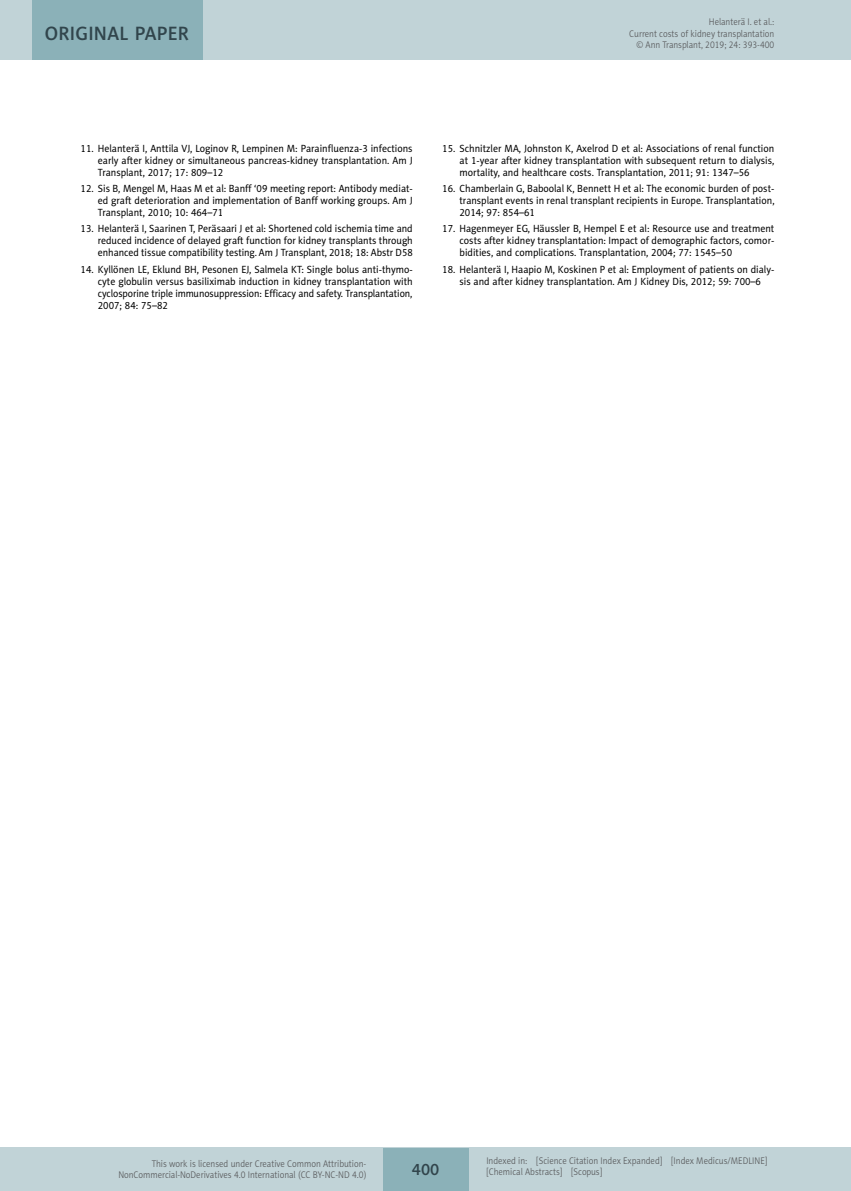
<style>
.page{position:relative;width:851px;height:1191px;background:#fff}
.page>*{position:absolute;margin:0;border:0;box-sizing:border-box;transform-origin:0 0}
.t1{font:19.5px "Naomi Sans EFN Medium";letter-spacing:.015em;color:#31454c}
.t2{font:16.5px "Naomi Sans EFN Medium";color:#31454c}
.t3{font:10.5px/12px "Naomi Sans EFN";color:#000;text-align:justify;scale:.95 1}
.t4{font:9.75px/11.2px "Naomi Sans EFN Light";color:#58595b;text-align:right;scale:.9 1}
</style>
<div class="page">
<div style="left:0;top:1148px;width:850px;height:43px;background:#c1d3d7"></div>
<div style="left:383px;top:1147px;width:85px;height:43px;background:#8bb1b8"></div>
<div style="left:0;top:0;width:850px;height:60px;background:#c1d3d7"></div>
<div style="left:32px;top:0;width:170px;height:60px;background:#8bb1b8"></div>
<h1 class="t1" style="left:45px;top:22px;width:146px">ORIGINAL PAPER</h1>
<p class="t4" style="left:629px;top:16px;width:163px">Helanterä I. et al.:<br>Current costs of kidney transplantation © Ann Transplant, 2019; 24: 393-400</p>
<p class="t3" style="left:98px;top:142px;width:333px;text-indent:-17px">11. Helanterä I, Anttila VJ, Loginov R, Lempinen M: Parainfluenza-3 infections early after kidney or simultaneous pancreas-kidney transplantation. Am J Transplant, 2017; 17: 809–12</p>
<p class="t3" style="left:98px;top:183px;width:333px;text-indent:-17px">12. Sis B, Mengel M, Haas M et al: Banff ‘09 meeting report: Antibody mediat&shy;ed graft deterioration and implementation of Banff working groups. Am J Transplant, 2010; 10: 464–71</p>
<p class="t3" style="left:98px;top:223px;width:333px;text-indent:-17px">13. Helanterä I, Saarinen T, Peräsaari J et al: Shortened cold ischemia time and reduced incidence of delayed graft function for kidney transplants through enhanced tissue compatibility testing. Am J Transplant, 2018; 18: Abstr D58</p>
<p class="t3" style="left:98px;top:263px;width:333px;text-indent:-17px">14. Kyllönen LE, Eklund BH, Pesonen EJ, Salmela KT: Single bolus anti-thymo&shy;cyte globulin versus basiliximab induction in kidney transplantation with cyclosporine triple immunosuppression: Efficacy and safety. Transplantation, 2007; 84: 75–82</p>
<p class="t3" style="left:459px;top:142px;width:333px;text-indent:-17px">15. Schnitzler MA, Johnston K, Axelrod D et al: Associations of renal function at 1-year after kidney transplantation with subsequent return to dialysis, mortality, and healthcare costs. Transplantation, 2011; 91: 1347–56</p>
<p class="t3" style="left:459px;top:183px;width:333px;text-indent:-17px">16. Chamberlain G, Baboolal K, Bennett H et al: The economic burden of post&shy;transplant events in renal transplant recipients in Europe. Transplantation, 2014; 97: 854–61</p>
<p class="t3" style="left:459px;top:223px;width:333px;text-indent:-17px">17. Hagenmeyer EG, Häussler B, Hempel E et al: Resource use and treatment costs after kidney transplantation: Impact of demographic factors, comor&shy;bidities, and complications. Transplantation, 2004; 77: 1545–50</p>
<p class="t3" style="left:442px;top:263px;width:351px;text-align:center">18. Helanterä I, Haapio M, Koskinen P et al: Employment of patients on dialy&shy;sis and after kidney transplantation. Am J Kidney Dis, 2012; 59: 700–6</p>
<p class="t4" style="left:118px;top:1158px;width:277px">This work is licensed under Creative Common Attribution-<br>NonCommercial-NoDerivatives 4.0 International (CC BY-NC-ND 4.0)</p>
<h2 class="t2" style="left:412px;top:1160px;width:29px">400</h2>
<p class="t4" style="left:486px;top:1155px;width:313px;text-align:left">Indexed in: [Science Citation Index Expanded] [Index Medicus/MEDLINE] [Chemical Abstracts] [Scopus]</p>
</div>
